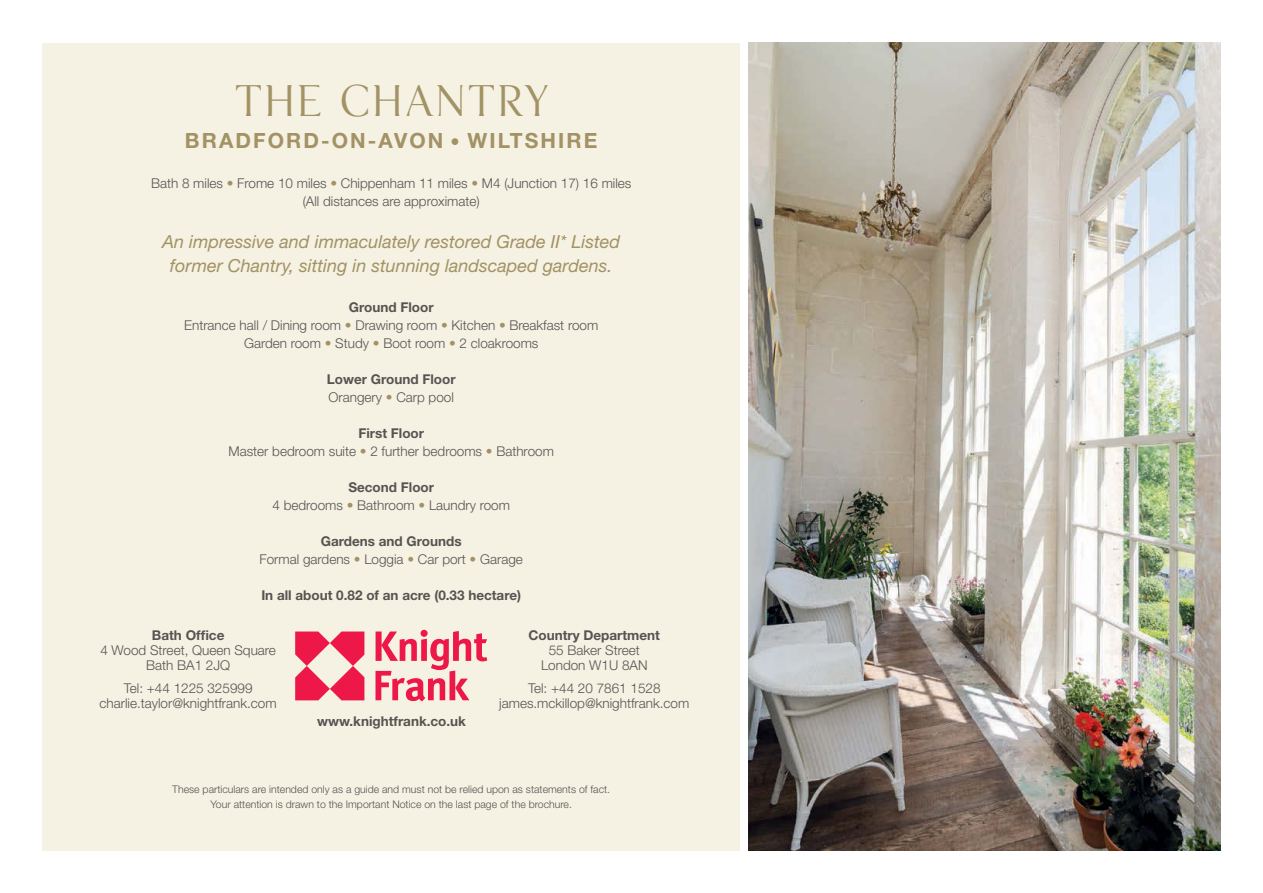
<style>
.page{position:relative;width:1263px;height:893px;background:#fff}
.page>*{position:absolute;margin:0;border:0;box-sizing:border-box;transform-origin:0 0}
.t1{font:39px "KF Display";letter-spacing:.05em;color:#a29264}
.t2{font:700 21px "Helvetica Neue";letter-spacing:.1em;color:#a29264}
.t3{font:italic 18px/24px "Helvetica Neue";color:#a29264;text-align:center}
.t4{font:300 13.5px/18px "Helvetica Neue";color:#575352;text-align:center}
.t5{font:700 13.5px/18px "Helvetica Neue";color:#575352}
.t6{font:300 10.5px/15px "Helvetica Neue";color:#575352;text-align:center}
.s1{color:#a29264}
.s2{font-weight:700}
.s3{font-weight:300}
.s4{font-weight:300;color:#a29264}
</style>
<div class="page">
<div style="left:43px;top:43px;width:697px;height:807px;background:#f5f1e3"></div>
<img style="left:748px;top:43px;width:472px;height:807px">
<svg style="left:295px;top:631px;width:69px;height:69px"></svg>
<svg style="left:375px;top:631px;width:112px;height:70px"></svg>
<h1 class="t1" style="left:235px;top:78px;width:315px">THE CHANTRY</h1>
<h2 class="t2" style="left:185px;top:128px;width:414px">Bradford-on-Avon Wiltshire</h2>
<p class="t4" style="left:151px;top:174px;width:482px">Bath 8 miles <span class="s1">•</span> Frome 10 miles <span class="s1">•</span> Chippenham 11 miles <span class="s1">•</span> M4 (Junction 17) 16 miles (All distances are approximate)</p>
<h3 class="t3" style="left:162px;top:229px;width:460px">An impressive and immaculately restored Grade II* Listed former Chantry, sitting in stunning landscaped gardens.</h3>
<p class="t4" style="left:184px;top:298px;width:416px"><span class="s2">Ground Floor<br></span>Entrance hall / Dining room <span class="s1">•</span> Drawing room <span class="s1">•</span> Kitchen <span class="s1">•</span> Breakfast room<br>Garden room <span class="s1">•</span> Study <span class="s1">•</span> Boot room <span class="s1">•</span> 2 cloakrooms</p>
<p class="t5" style="left:327px;top:370px;width:130px">Lower Ground Floor<br><span class="s3">Orangery</span> <span class="s4">•</span> <span class="s3">Carp pool</span></p>
<p class="t4" style="left:229px;top:424px;width:327px"><span class="s2">First Floor<br></span>Master bedroom suite <span class="s1">•</span> 2 further bedrooms <span class="s1">•</span> Bathroom</p>
<p class="t4" style="left:272px;top:478px;width:239px"><span class="s2">Second Floor<br></span>4 bedrooms <span class="s1">•</span> Bathroom <span class="s1">•</span> Laundry room</p>
<p class="t4" style="left:260px;top:532px;width:265px"><span class="s2">Gardens and Grounds<br></span>Formal gardens <span class="s1">•</span> Loggia <span class="s1">•</span> Car port <span class="s1">•</span> Garage</p>
<p class="t5" style="left:261px;top:586px;width:261px">In all about 0.82 of an acre (0.33 hectare)</p>
<p class="t5" style="left:152px;top:626px;width:74px">Bath Office</p>
<p class="t4" style="left:100px;top:643px;width:177px;line-height:15px">4 Wood Street, Queen Square<br>Bath BA1 2JQ</p>
<p class="t4" style="left:100px;top:680px;width:179px;line-height:15px">Tel: +44 1225 325999 charlie.taylor@knightfrank.com</p>
<p class="t5" style="left:317px;top:712px;width:150px">www.knightfrank.co.uk</p>
<p class="t5" style="left:528px;top:626px;width:133px">Country Department</p>
<p class="t4" style="left:541px;top:643px;width:108px;line-height:15px">55 Baker Street<br>London W1U 8AN</p>
<p class="t4" style="left:499px;top:680px;width:192px;line-height:15px">Tel: +44 20 7861 1528 james.mckillop@knightfrank.com</p>
<p class="t6" style="left:172px;top:781px;width:439px">These particulars are intended only as a guide and must not be relied upon as statements of fact.<br>Your attention is drawn to the Important Notice on the last page of the brochure.</p>
</div>
